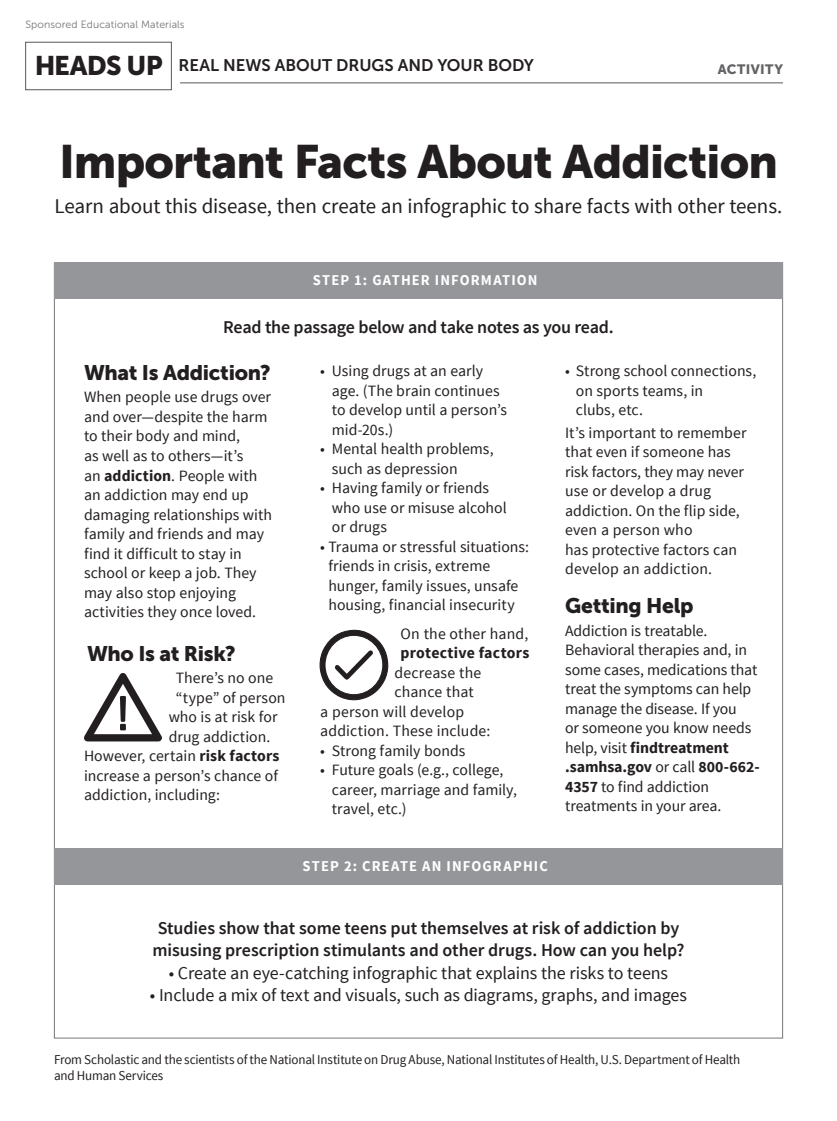
<style>
.page{position:relative;width:837px;height:1121px;background:#fff}
.page>*{position:absolute;margin:0;border:0;box-sizing:border-box;transform-origin:0 0}
.t1{font:46.5px "Museo Sans 900";letter-spacing:-.02em;color:#231f20}
.t2{font:21px "Source Sans Pro";letter-spacing:-.005em;color:#231f20}
.t3{font:21px "Museo Sans 900";letter-spacing:-.015em;color:#231f20}
.t4{font:600 18px/22.5px "Source Sans Pro";letter-spacing:-.005em;color:#231f20}
.t5{font:18px "Source Sans Pro";letter-spacing:-.005em;color:#231f20}
.t6{font:16.8px "Museo Sans 700";color:#231f20}
.t7{font:15.75px/19.5px "Source Sans Pro";color:#231f20}
.t8{font:700 15.75px "Source Sans Pro";letter-spacing:.015em;color:#231f20}
.t9{font:700 15px "Source Sans Pro";letter-spacing:.075em;color:#fff}
.t10{font:13.5px/16.5px "Source Sans Pro";letter-spacing:-.015em;color:#231f20}
.t11{font:13.5px "Museo Sans 900";letter-spacing:.025em;color:#636366}
.t12{font:10.5px "Museo Sans 300";letter-spacing:.01em;color:#757679}
.s1{font-family:"Museo Sans 900";font-size:26.85px}
.s2{font-weight:700}
</style>
<div class="page">
<hr style="left:180px;top:82px;width:603px;height:1px;background:#57585a">
<div style="left:25px;top:42px;width:147px;height:48px;background:#fff;border:1px solid #57585a"></div>
<svg style="left:84px;top:673px;width:78px;height:68px"></svg>
<div style="left:54px;top:262px;width:729px;height:36px;background:#949699"></div>
<div style="left:54px;top:848px;width:729px;height:36px;background:#949699"></div>
<svg style="left:319px;top:629px;width:70px;height:72px"></svg>
<p class="t12" style="left:25px;top:19px;width:161px">Sponsored Educational Materials</p>
<p class="t6" style="left:34px;top:56px;width:501px"><span class="s1">HEADS UP</span> REAL NEWS ABOUT DRUGS AND YOUR BODY</p>
<p class="t11" style="left:718px;top:61px;width:67px">ACTIVITY</p>
<h1 class="t1" style="left:59px;top:135px;width:721px">Important Facts About Addiction</h1>
<h2 class="t2" style="left:54px;top:193px;width:730px">Learn about this disease, then create an infographic to share facts with other teens.</h2>
<p class="t9" style="left:313px;top:271px;width:226px">STEP 1: GATHER INFORMATION</p>
<p class="t4" style="left:223px;top:316px;width:392px">Read the passage below and take notes as you read.</p>
<h2 class="t3" style="left:84px;top:361px;width:188px">What Is Addiction?</h2>
<p class="t7" style="left:84px;top:388px;width:190px">When people use drugs over and over—despite the harm to their body and mind,<br>as well as to others—it’s<br>an <span class="s2">addiction</span>. People with an addiction may end up damaging relationships with family and friends and may find it difficult to stay in school or keep a job. They may also stop enjoying activities they once loved.</p>
<h2 class="t3" style="left:87px;top:641px;width:150px">Who Is at Risk?</h2>
<p class="t7" style="left:176px;top:668px;width:99px">There’s no one</p>
<p class="t7" style="left:176px;top:688px;width:111px">“type” of person</p>
<p class="t7" style="left:169px;top:707px;width:110px">who is at risk for</p>
<p class="t7" style="left:169px;top:727px;width:103px">drug addiction.</p>
<p class="t7" style="left:84px;top:746px;width:197px">However, certain <span class="s2">risk factors</span></p>
<p class="t7" style="left:84px;top:766px;width:195px">increase a person’s chance of</p>
<p class="t7" style="left:84px;top:785px;width:138px">addiction, including:</p>
<p class="t7" style="left:332px;top:361px;width:177px;text-indent:-12px">• Using drugs at an early age. (The brain continues to develop until a person’s mid-20s.)</p>
<p class="t7" style="left:332px;top:439px;width:163px;text-indent:-12px">• Mental health problems, such as depression</p>
<p class="t7" style="left:332px;top:478px;width:176px;text-indent:-12px">• Having family or friends who use or misuse alcohol or drugs</p>
<p class="t7" style="left:328px;top:537px;width:202px;text-indent:-8px">• Trauma or stressful situations: friends in crisis, extreme hunger, family issues, unsafe housing, financial insecurity</p>
<p class="t7" style="left:401px;top:624px;width:129px">On the other hand,</p>
<p class="t8" style="left:401px;top:643px;width:130px">protective factors</p>
<p class="t7" style="left:394px;top:663px;width:88px">decrease the</p>
<p class="t7" style="left:394px;top:682px;width:81px">chance that</p>
<p class="t7" style="left:320px;top:702px;width:146px">a person will develop</p>
<p class="t7" style="left:320px;top:721px;width:172px">addiction. These include:</p>
<p class="t7" style="left:320px;top:741px;width:147px">• Strong family bonds</p>
<p class="t7" style="left:332px;top:760px;width:187px;text-indent:-12px">• Future goals (e.g., college, career, marriage and family, travel, etc.)</p>
<p class="t7" style="left:576px;top:361px;width:182px;text-indent:-11px">• Strong school connections, on sports teams, in<br>clubs, etc.</p>
<p class="t7" style="left:565px;top:423px;width:183px">It’s important to remember that even if someone has risk factors, they may never use or develop a drug addiction. On the flip side, even a person who<br>has protective factors can develop an addiction.</p>
<h2 class="t3" style="left:565px;top:594px;width:130px">Getting Help</h2>
<p class="t7" style="left:565px;top:621px;width:196px">Addiction is treatable.<br>Behavioral therapies and, in some cases, medications that treat the symptoms can help manage the disease. If you<br>or someone you know needs help, visit <span class="s2">findtreatment .samhsa.gov</span> or call <span class="s2">800-662-<br>4357</span> to find addiction treatments in your area.</p>
<p class="t9" style="left:303px;top:856px;width:247px">STEP 2: CREATE AN INFOGRAPHIC</p>
<p class="t4" style="left:153px;top:917px;width:533px">Studies show that some teens put themselves at risk of addiction by misusing prescription stimulants and other drugs. How can you help?</p>
<p class="t5" style="left:169px;top:961px;width:501px">• Create an eye-catching infographic that explains the risks to teens</p>
<p class="t5" style="left:150px;top:984px;width:539px">• Include a mix of text and visuals, such as diagrams, graphs, and images</p>
<p class="t10" style="left:54px;top:1051px;width:688px">From Scholastic and the scientists of the National Institute on Drug Abuse, National Institutes of Health, U.S. Department of Health and Human Services</p>
</div>
